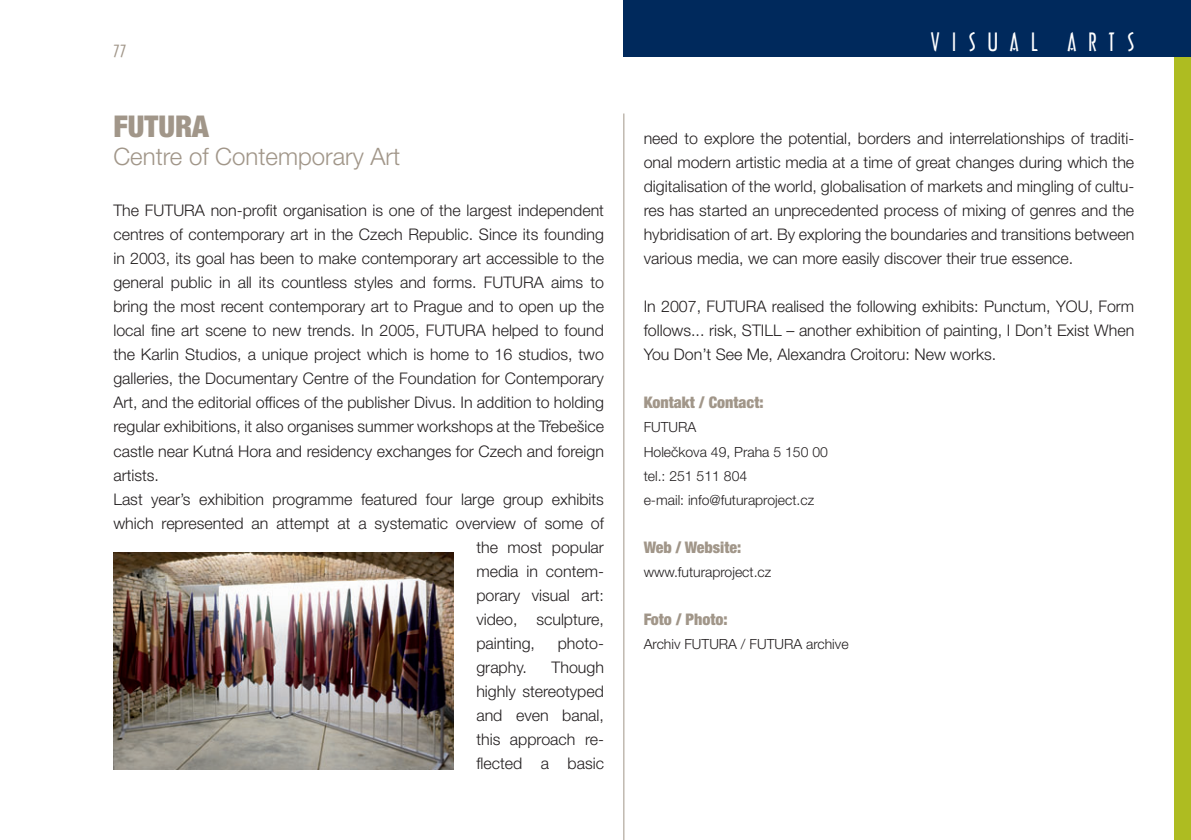
<style>
.page{position:relative;width:1191px;height:840px;background:#fff}
.page>*{position:absolute;margin:0;border:0;box-sizing:border-box;transform-origin:0 0}
.t1{font:900 condensed 30px "Helvetica Neue CE";color:#a19689}
.t2{font:300 24px "Helvetica Neue CE";color:#a19689}
.t3{font:24px "Architecture CE";letter-spacing:.5em;color:#fff}
.t4{font:300 16px/24px "Helvetica Neue CE";color:#231f20;text-align:justify}
.t5{font:900 condensed 16px "Helvetica Neue CE";color:#a19689}
.t6{font:16px "Architecture CE";color:#a19689}
.t7{font:300 14px/24px "Helvetica Neue CE";color:#231f20}
</style>
<div class="page">
<div style="left:1174px;top:0;width:17px;height:839px;background:#aebc21"></div>
<div style="left:624px;top:0;width:567px;height:57px;background:#00295c"></div>
<hr style="left:623px;top:113px;width:1px;height:726px;background:#a19689">
<img style="left:113px;top:552px;width:341px;height:216px">
<p class="t6" style="left:113px;top:43px;width:14px">77</p>
<h1 class="t1" style="left:113px;top:115px;width:97px">FUTURA</h1>
<h2 class="t2" style="left:113px;top:148px;width:288px">Centre of Contemporary Art</h2>
<p class="t4" style="left:113px;top:200px;width:492px">The FUTURA non-profit organisation is one of the largest independent</p>
<p class="t4" style="left:113px;top:224px;width:492px">centres of contemporary art in the Czech Republic. Since its founding</p>
<p class="t4" style="left:113px;top:248px;width:492px">in 2003, its goal has been to make contemporary art accessible to the</p>
<p class="t4" style="left:113px;top:272px;width:492px">general public in all its countless styles and forms. FUTURA aims to</p>
<p class="t4" style="left:113px;top:296px;width:492px">bring the most recent contemporary art to Prague and to open up the</p>
<p class="t4" style="left:113px;top:320px;width:492px">local fine art scene to new trends. In 2005, FUTURA helped to found</p>
<p class="t4" style="left:113px;top:344px;width:492px">the Karlin Studios, a unique project which is home to 16 studios, two</p>
<p class="t4" style="left:113px;top:368px;width:492px">galleries, the Documentary Centre of the Foundation for Contemporary</p>
<p class="t4" style="left:113px;top:392px;width:492px">Art, and the editorial offices of the publisher Divus. In addition to holding</p>
<p class="t4" style="left:113px;top:416px;width:492px">regular exhibitions, it also organises summer workshops at the Třebešice</p>
<p class="t4" style="left:113px;top:440px;width:492px">castle near Kutná Hora and residency exchanges for Czech and foreign</p>
<p class="t4" style="left:113px;top:464px;width:47px">artists.</p>
<p class="t4" style="left:113px;top:488px;width:492px">Last year’s exhibition programme featured four large group exhibits</p>
<p class="t4" style="left:113px;top:512px;width:492px">which represented an attempt at a systematic overview of some of</p>
<p class="t4" style="left:476px;top:536px;width:129px">the most popular</p>
<p class="t4" style="left:476px;top:560px;width:129px">media in contem-</p>
<p class="t4" style="left:476px;top:584px;width:129px">porary visual art:</p>
<p class="t4" style="left:476px;top:608px;width:129px">video, sculpture,</p>
<p class="t4" style="left:476px;top:632px;width:60px">painting,</p>
<p class="t4" style="left:558px;top:632px;width:48px">photo-</p>
<p class="t4" style="left:476px;top:656px;width:52px">graphy.</p>
<p class="t4" style="left:476px;top:656px;width:129px;text-indent:75px">Though highly stereotyped and even banal, this approach re&shy;flected a basic</p>
<h2 class="t3" style="left:930px;top:31px;width:205px">VISUAL ARTS</h2>
<p class="t4" style="left:643px;top:128px;width:492px">need to explore the potential, borders and interrelationships of traditi&shy;onal modern artistic media at a time of great changes during which the digitalisation of the world, globalisation of markets and mingling of cultu&shy;res has started an unprecedented process of mixing of genres and the hybridisation of art. By exploring the boundaries and transitions between various media, we can more easily discover their true essence.</p>
<p class="t4" style="left:643px;top:296px;width:492px">In 2007, FUTURA realised the following exhibits: Punctum, YOU, Form follows... risk, STILL – another exhibition of painting, I Don’t Exist When You Don’t See Me, Alexandra Croitoru: New works.</p>
<p class="t5" style="left:643px;top:397px;width:121px">Kontakt / Contact:</p>
<p class="t7" style="left:643px;top:416px;width:186px">FUTURA<br>Holečkova 49, Praha 5 150 00 tel.: 251 511 804<br>e-mail: info@futuraproject.cz</p>
<p class="t5" style="left:643px;top:541px;width:99px">Web / Website:</p>
<p class="t7" style="left:643px;top:560px;width:129px">www.futuraproject.cz</p>
<p class="t5" style="left:643px;top:613px;width:85px">Foto / Photo:</p>
<p class="t7" style="left:643px;top:632px;width:206px">Archiv FUTURA / FUTURA archive</p>
</div>
